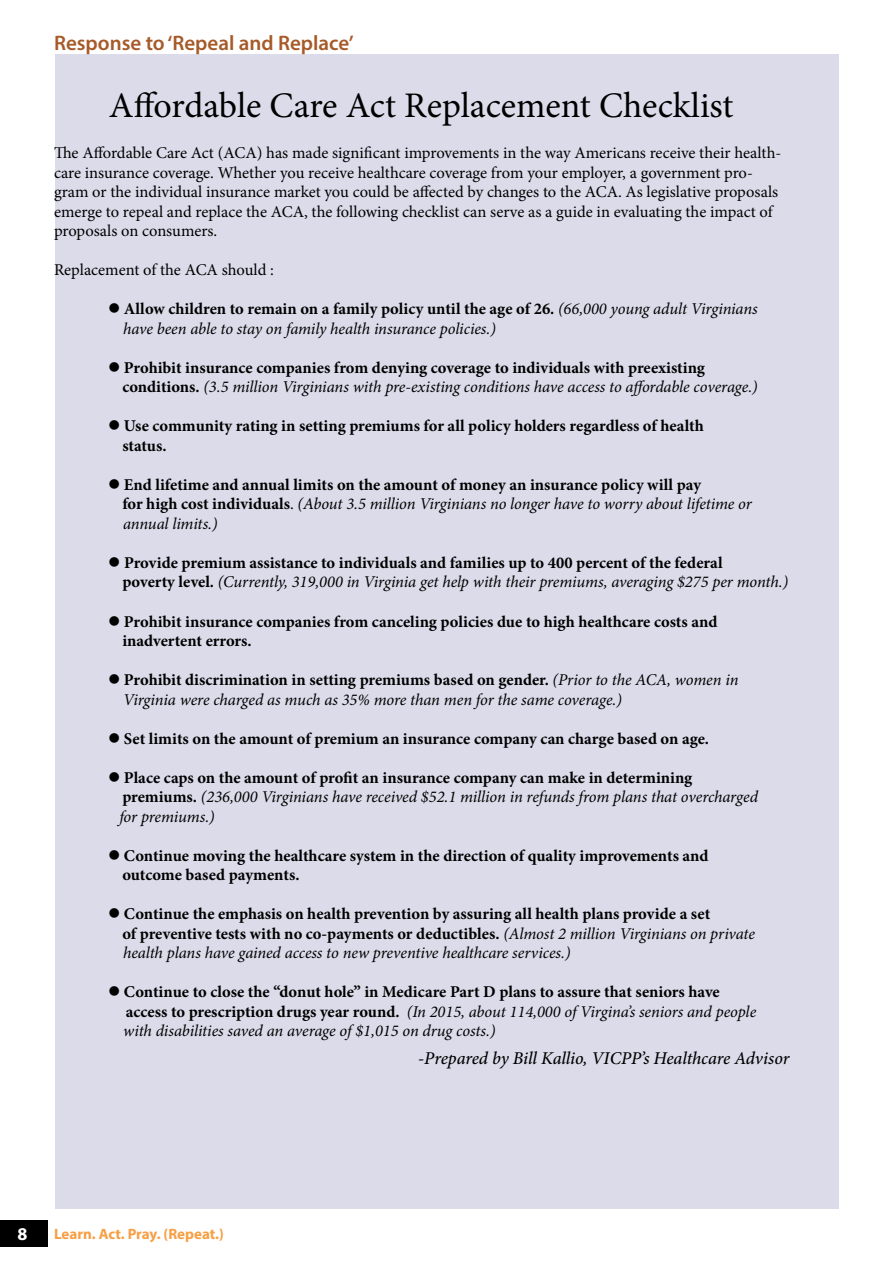
<style>
.page{position:relative;width:893px;height:1263px;background:#fff}
.page>*{position:absolute;margin:0;border:0;box-sizing:border-box;transform-origin:0 0}
.t1{font:36px "Minion Pro";color:#000}
.t2{font:600 21px "Myriad Pro";color:#a75a29}
.t3{font:italic 500 18px "Minion Pro";letter-spacing:-.01em;color:#000}
.t4{font:700 18px "Myriad Pro";color:#fff}
.t5{font:700 16.5px/19.5px "Minion Pro";color:#000}
.t6{font:italic 16.5px/19.5px "Minion Pro";letter-spacing:-.005em;color:#000}
.t7{font:16.5px/19.5px "Minion Pro";letter-spacing:-.005em;color:#000}
.t8{font:700 15px "Myriad Pro";color:#f79f45}
.s1{font-weight:700;font-style:normal}
.s2{font-weight:400;font-style:italic}
.s3{font-weight:400}
</style>
<div class="page">
<div style="left:55px;top:54px;width:783px;height:1155px;background:#dcdbea"></div>
<div style="left:0;top:1220px;width:47px;height:27px;background:#000"></div>
<p class="t2" style="left:54px;top:29px;width:301px">Response to ‘Repeal and Replace’</p>
<h1 class="t1" style="left:109px;top:82px;width:626px">Affordable Care Act Replacement Checklist</h1>
<p class="t7" style="left:54px;top:143px;width:729px">The Affordable Care Act (ACA) has made significant improvements in the way Americans receive their health&shy;care insurance coverage. Whether you receive healthcare coverage from your employer, a government pro&shy;gram or the individual insurance market you could be affected by changes to the ACA. As legislative proposals emerge to repeal and replace the ACA, the following checklist can serve as a guide in evaluating the impact of proposals on consumers.</p>
<p class="t7" style="left:54px;top:260px;width:221px">Replacement of the ACA should :</p>
<p class="t6" style="left:123px;top:299px;width:636px;text-indent:-15px">● <span class="s1">Allow children to remain on a family policy until the age of 26.</span> (66,000 young adult Virginians have been able to stay on family health insurance policies.)</p>
<p class="t5" style="left:122px;top:358px;width:637px;text-indent:-14px">● Prohibit insurance companies from denying coverage to individuals with preexisting conditions. <span class="s2">(3.5 million Virginians with pre-existing conditions have access to affordable coverage.)</span></p>
<p class="t5" style="left:122px;top:416px;width:583px;text-indent:-14px">● Use community rating in setting premiums for all policy holders regardless of health status.</p>
<p class="t5" style="left:122px;top:475px;width:631px;text-indent:-14px">● End lifetime and annual limits on the amount of money an insurance policy will pay<br>for high cost individuals<span class="s3">.</span> <span class="s2">(About 3.5 million Virginians no longer have to worry about lifetime or annual limits.)</span></p>
<p class="t5" style="left:122px;top:553px;width:667px;text-indent:-14px">● Provide premium assistance to individuals and families up to 400 percent of the federal<br>poverty level. <span class="s2">(Currently, 319,000 in Virginia get help with their premiums, averaging $275 per month.)</span></p>
<p class="t5" style="left:122px;top:611px;width:597px;text-indent:-14px">● Prohibit insurance companies from canceling policies due to high healthcare costs and inadvertent errors.</p>
<p class="t6" style="left:123px;top:670px;width:617px;text-indent:-15px">● <span class="s1">Prohibit discrimination in setting premiums based on gender.</span> (Prior to the ACA, women in<br>Virginia were charged as much as 35% more than men for the same coverage.)</p>
<p class="t5" style="left:108px;top:728px;width:603px">● Set limits on the amount of premium an insurance company can charge based on age.</p>
<p class="t6" style="left:119px;top:767px;width:640px;text-indent:-11px">● <span class="s1">Place caps on the amount of profit an insurance company can make in determining premiums.</span> (236,000 Virginians have received $52.1 million in refunds from plans that overcharged for premiums.)</p>
<p class="t5" style="left:122px;top:845px;width:588px;text-indent:-14px">● Continue moving the healthcare system in the direction of quality improvements and outcome based payments.</p>
<p class="t5" style="left:122px;top:904px;width:634px;text-indent:-14px">● Continue the emphasis on health prevention by assuring all health plans provide a set<br>of preventive tests with no co-payments or deductibles. <span class="s2">(Almost 2 million Virginians on private health plans have gained access to new preventive healthcare services.)</span></p>
<p class="t5" style="left:123px;top:982px;width:635px;text-indent:-15px">● Continue to close the “donut hole” in Medicare Part D plans to assure that seniors have access to prescription drugs year round. <span class="s2">(In 2015, about 114,000 of Virgina’s seniors and people with disabilities saved an average of $1,015 on drug costs.)</span></p>
<p class="t3" style="left:418px;top:1046px;width:373px">-Prepared by Bill Kallio, VICPP’s Healthcare Advisor</p>
<p class="t4" style="left:18px;top:1222px;width:11px">8</p>
<p class="t8" style="left:54px;top:1224px;width:171px">Learn. Act. Pray. (Repeat.)</p>
</div>
